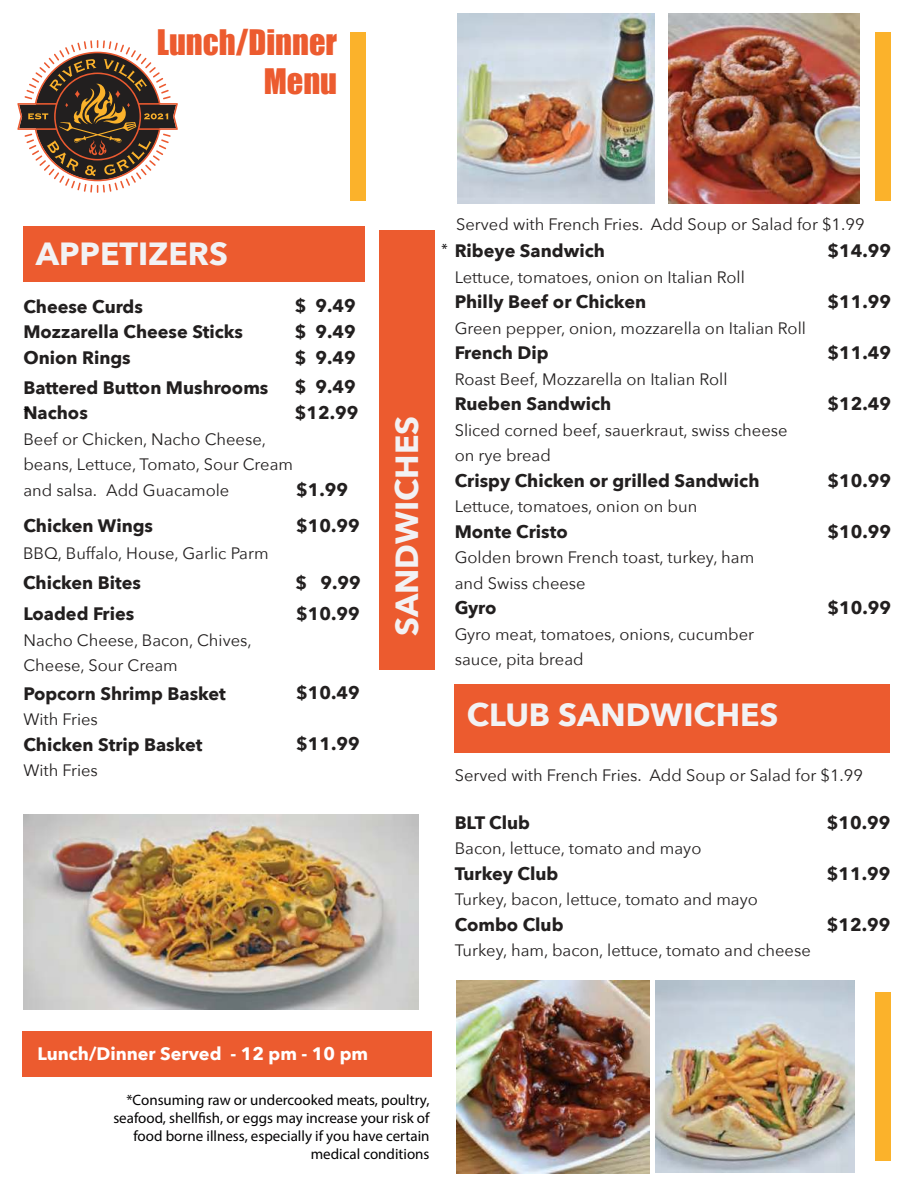
<style>
.page{position:relative;width:918px;height:1188px;background:#fff}
.page>*{position:absolute;margin:0;border:0;box-sizing:border-box;transform-origin:0 0}
.t1{font:32.25px/38.8px "Impact";color:#ec5b2f;text-align:right}
.t2{font:700 31.95px "Avenir Next";color:#f2f2f4}
.t3{font:700 18px/25.5px "Avenir Next";color:#221f1f}
.t4{font:700 18px "Avenir Next";color:#fff}
.t5{font:16.5px/25.5px "Avenir Next";color:#221f1f}
.t6{font:15px/18px "Myriad Pro";color:#020102;text-align:right}
</style>
<div class="page">
<svg style="left:17px;top:40px;width:161px;height:153px"></svg>
<div style="left:350px;top:32px;width:15px;height:168px;background:#fbb22b"></div>
<div style="left:875px;top:32px;width:15px;height:168px;background:#fbb22b"></div>
<div style="left:875px;top:993px;width:15px;height:168px;background:#fbb22b"></div>
<div style="left:23px;top:227px;width:342px;height:55px;background:#ec5b2f"></div>
<div style="left:380px;top:230px;width:55px;height:439px;background:#ec5b2f"></div>
<div style="left:455px;top:685px;width:435px;height:68px;background:#ec5b2f"></div>
<div style="left:22px;top:1032px;width:410px;height:45px;background:#ec5b2f"></div>
<img style="left:24px;top:815px;width:394px;height:194px">
<img style="left:457px;top:13px;width:197px;height:191px">
<img style="left:656px;top:980px;width:198px;height:193px">
<img style="left:669px;top:13px;width:190px;height:191px">
<img style="left:456px;top:980px;width:194px;height:194px">
<h1 class="t1" style="left:157px;top:25px;width:182px">Lunch/Dinner<br>Menu</h1>
<h2 class="t2" style="left:36px;top:240px;width:194px">APPETIZERS</h2>
<p class="t3" style="left:295px;top:295px;width:62px">$ 9.49 $ 9.49</p>
<p class="t3" style="left:295px;top:376px;width:65px">$ 9.49 $12.99</p>
<p class="t3" style="left:23px;top:295px;width:221px">Cheese Curds<br>Mozzarella Cheese Sticks</p>
<p class="t3" style="left:23px;top:346px;width:109px">Onion Rings</p>
<p class="t3" style="left:295px;top:346px;width:62px">$ 9.49</p>
<p class="t3" style="left:23px;top:376px;width:247px">Battered Button Mushrooms<br>Nachos</p>
<p class="t5" style="left:23px;top:427px;width:271px">Beef or Chicken, Nacho Cheese, beans, Lettuce, Tomato, Sour Cream and salsa. Add Guacamole</p>
<p class="t3" style="left:23px;top:515px;width:131px">Chicken Wings</p>
<p class="t5" style="left:23px;top:542px;width:247px">BBQ, Buffalo, House, Garlic Parm</p>
<p class="t3" style="left:23px;top:569px;width:119px;line-height:31px">Chicken Bites<br>Loaded Fries</p>
<p class="t5" style="left:23px;top:628px;width:230px">Nacho Cheese, Bacon, Chives,<br>Cheese, Sour Cream</p>
<p class="t3" style="left:23px;top:682px;width:204px">Popcorn Shrimp Basket</p>
<p class="t5" style="left:23px;top:708px;width:76px">With Fries</p>
<p class="t3" style="left:23px;top:733px;width:181px">Chicken Strip Basket</p>
<p class="t5" style="left:23px;top:759px;width:76px">With Fries</p>
<p class="t6" style="left:23px;top:404px;width:8px">*</p>
<p class="t3" style="left:296px;top:473px;width:65px;line-height:36.5px">$1.99 $10.99</p>
<p class="t3" style="left:295px;top:569px;width:67px;line-height:30.3px">$ 9.99 $10.99</p>
<p class="t3" style="left:296px;top:682px;width:65px">$10.49</p>
<p class="t3" style="left:296px;top:733px;width:65px">$11.99</p>
<h2 class="t2" style="left:393px;top:636px;width:222px;rotate:-90deg">SANDWICHES</h2>
<p class="t6" style="left:441px;top:242px;width:8px">*</p>
<p class="t5" style="left:456px;top:212px;width:410px">Served with French Fries. Add Soup or Salad for $1.99</p>
<p class="t3" style="left:455px;top:240px;width:152px">Ribeye Sandwich</p>
<p class="t5" style="left:455px;top:266px;width:292px">Lettuce, tomatoes, onion on Italian Roll</p>
<p class="t3" style="left:455px;top:291px;width:193px">Philly Beef or Chicken</p>
<p class="t5" style="left:455px;top:317px;width:353px">Green pepper, onion, mozzarella on Italian Roll</p>
<p class="t3" style="left:455px;top:342px;width:95px">French Dip</p>
<p class="t5" style="left:455px;top:368px;width:274px">Roast Beef, Mozzarella on Italian Roll</p>
<p class="t3" style="left:455px;top:393px;width:158px">Rueben Sandwich</p>
<p class="t5" style="left:455px;top:419px;width:334px">Sliced corned beef, sauerkraut, swiss cheese on rye bread</p>
<p class="t3" style="left:455px;top:469px;width:306px">Crispy Chicken or grilled Sandwich</p>
<p class="t5" style="left:455px;top:495px;width:244px">Lettuce, tomatoes, onion on bun</p>
<p class="t3" style="left:455px;top:520px;width:115px">Monte Cristo</p>
<p class="t5" style="left:455px;top:546px;width:301px">Golden brown French toast, turkey, ham and Swiss cheese</p>
<p class="t3" style="left:455px;top:597px;width:43px">Gyro</p>
<p class="t5" style="left:455px;top:623px;width:301px">Gyro meat, tomatoes, onions, cucumber sauce, pita bread</p>
<p class="t3" style="left:828px;top:240px;width:65px">$14.99</p>
<p class="t3" style="left:828px;top:291px;width:65px">$11.99</p>
<p class="t3" style="left:828px;top:342px;width:65px">$11.49</p>
<p class="t3" style="left:828px;top:393px;width:65px">$12.49</p>
<p class="t3" style="left:828px;top:469px;width:65px">$10.99</p>
<p class="t3" style="left:828px;top:520px;width:65px">$10.99</p>
<p class="t3" style="left:828px;top:597px;width:65px">$10.99</p>
<h2 class="t2" style="left:467px;top:701px;width:313px">CLUB SANDWICHES</h2>
<p class="t5" style="left:455px;top:764px;width:410px">Served with French Fries. Add Soup or Salad for $1.99</p>
<p class="t3" style="left:455px;top:811px;width:77px">BLT Club</p>
<p class="t5" style="left:455px;top:837px;width:248px">Bacon, lettuce, tomato and mayo</p>
<p class="t3" style="left:455px;top:862px;width:105px">Turkey Club</p>
<p class="t5" style="left:455px;top:888px;width:305px">Turkey, bacon, lettuce, tomato and mayo</p>
<p class="t3" style="left:455px;top:913px;width:110px">Combo Club</p>
<p class="t5" style="left:455px;top:939px;width:358px">Turkey, ham, bacon, lettuce, tomato and cheese</p>
<p class="t3" style="left:827px;top:811px;width:65px">$10.99</p>
<p class="t3" style="left:827px;top:862px;width:65px">$11.99</p>
<p class="t3" style="left:827px;top:913px;width:65px">$12.99</p>
<p class="t4" style="left:37px;top:1046px;width:332px">Lunch/Dinner Served - 12 pm - 10 pm</p>
<p class="t6" style="left:113px;top:1093px;width:318px">*Consuming raw or undercooked meats, poultry, seafood, shellfish, or eggs may increase your risk of food borne illness, especially if you have certain medical conditions</p>
</div>
